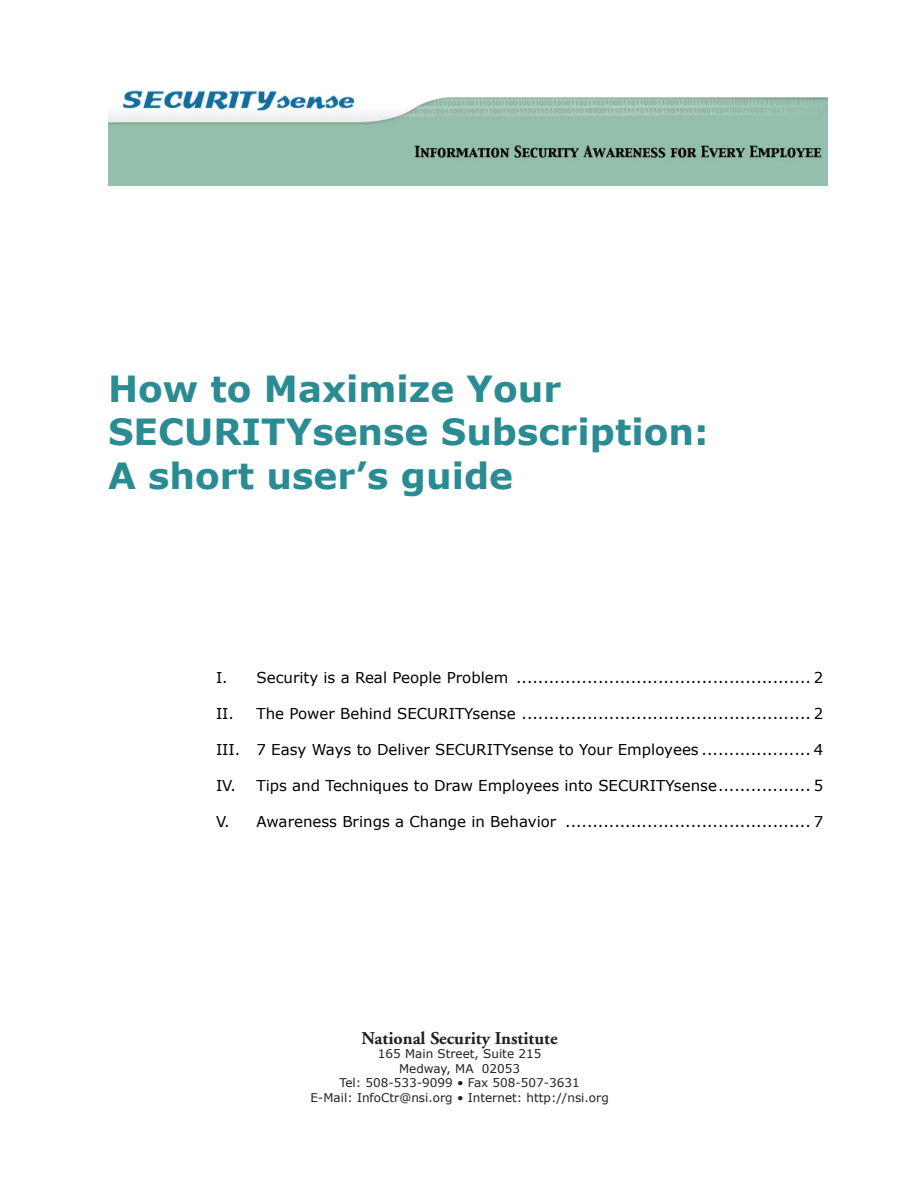
<style>
.page{position:relative;width:918px;height:1188px;background:#fff}
.page>*{position:absolute;margin:0;border:0;box-sizing:border-box;transform-origin:0 0}
.Heading_4{font:700 36px "Verdana";color:#2a8c92}
.t1{font:700 18px "Adobe Garamond";color:#231f20}
.t2{font:15px "Verdana";color:#000}
.t3{font:12px "Verdana";color:#231f20}
</style>
<div class="page">
<img style="left:108px;top:89px;width:720px;height:96px">
<p class="Heading_4" style="left:108px;top:366px;width:455px">How to Maximize Your</p>
<p class="Heading_4" style="left:108px;top:409px;width:602px">SECURITYsense Subscription:</p>
<p class="Heading_4" style="left:108px;top:452px;width:407px">A short user’s guide</p>
<p class="t2" style="left:216px;top:668px;width:609px">I. Security is a Real People Problem ...................................................... 2</p>
<p class="t2" style="left:216px;top:704px;width:609px">II. The Power Behind SECURITYsense ..................................................... 2</p>
<p class="t2" style="left:216px;top:740px;width:609px">III. 7 Easy Ways to Deliver SECURITYsense to Your Employees .................... 4</p>
<p class="t2" style="left:216px;top:776px;width:609px">IV. Tips and Techniques to Draw Employees into SECURITYsense................. 5</p>
<p class="t2" style="left:216px;top:812px;width:609px">V. Awareness Brings a Change in Behavior ............................................. 7</p>
<p class="t1" style="left:362px;top:1028px;width:197px">National Security Institute</p>
<p class="t3" style="left:378px;top:1046px;width:165px">165 Main Street, Suite 215</p>
<p class="t3" style="left:399px;top:1061px;width:123px">Medway, MA 02053</p>
<p class="t3" style="left:339px;top:1075px;width:242px">Tel: 508-533-9099 • Fax 508-507-3631</p>
<p class="t3" style="left:310px;top:1090px;width:300px">E-Mail: InfoCtr@nsi.org • Internet: http://nsi.org</p>
</div>
